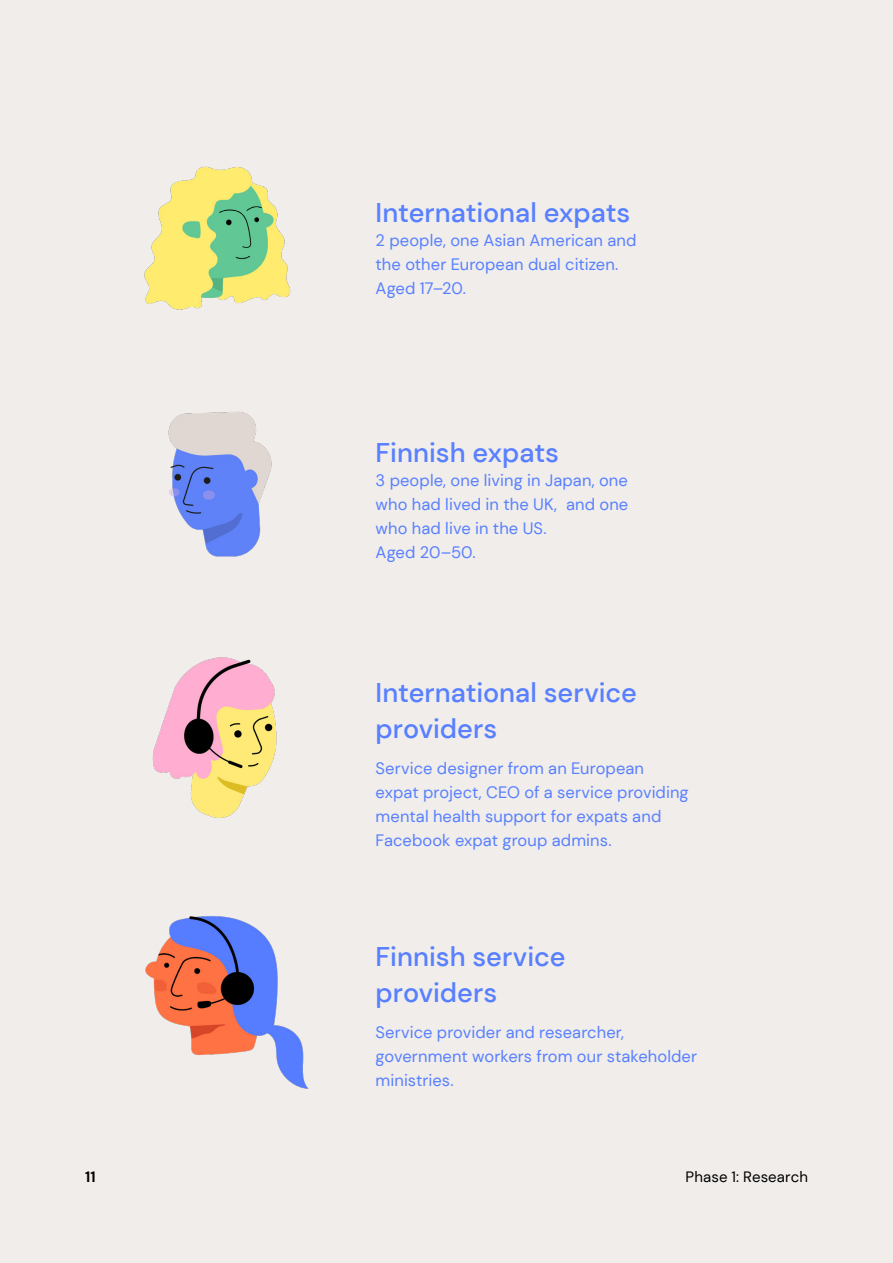
<style>
.page{position:relative;width:893px;height:1263px;background:#f1edeb}
.page>*{position:absolute;margin:0;border:0;box-sizing:border-box;transform-origin:0 0}
.Infographics_title_1{font:500 27px/36px "DM Sans";color:#5880ff}
.Body_Sans_11pt{font:16.5px/24px "DM Sans";letter-spacing:.005em;color:#5880ff}
.t1{font:15px "DM Sans";letter-spacing:.01em;color:#000}
.t2{font:700 15px "DM Sans";color:#000}
</style>
<div class="page">
<img style="left:144px;top:166px;width:147px;height:144px">
<img style="left:145px;top:916px;width:164px;height:173px">
<img style="left:168px;top:411px;width:104px;height:146px">
<img style="left:152px;top:657px;width:125px;height:161px">
<p class="Infographics_title_1" style="left:376px;top:194px;width:256px">International expats</p>
<p class="Body_Sans_11pt" style="left:376px;top:228px;width:262px">2 people, one Asian American and the other European dual citizen.<br>Aged 17–20.</p>
<p class="Infographics_title_1" style="left:376px;top:434px;width:185px">Finnish expats</p>
<p class="Body_Sans_11pt" style="left:376px;top:468px;width:254px">3 people, one living in Japan, one who had lived in the UK, and one who had live in the US.<br>Aged 20–50.</p>
<p class="Infographics_title_1" style="left:376px;top:674px;width:263px">International service providers</p>
<p class="Body_Sans_11pt" style="left:376px;top:756px;width:315px">Service designer from an European expat project, CEO of a service providing mental health support for expats and Facebook expat group admins.</p>
<p class="Infographics_title_1" style="left:376px;top:938px;width:191px">Finnish service providers</p>
<p class="Body_Sans_11pt" style="left:376px;top:1020px;width:323px">Service provider and researcher, government workers from our stakeholder ministries.</p>
<p class="t2" style="left:85px;top:1167px;width:12px">11</p>
<p class="t1" style="left:686px;top:1167px;width:124px">Phase 1: Research</p>
</div>
